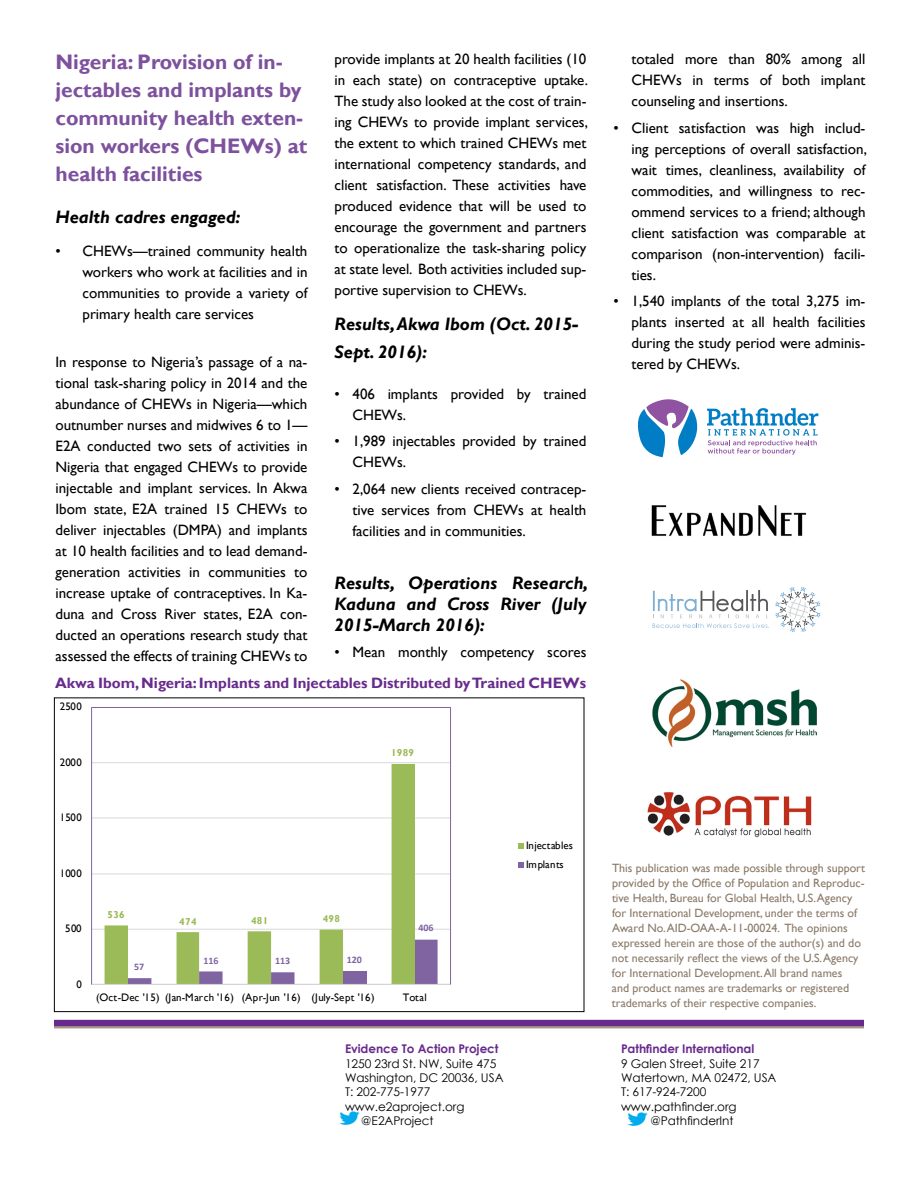
<style>
.page{position:relative;width:918px;height:1188px;background:#fff}
.page>*{position:absolute;margin:0;border:0;box-sizing:border-box;transform-origin:0 0}
.t1{font:700 21px/28.2px "Gill Sans";color:#7d519d}
.t2{font:italic 700 18px/21px "Gill Sans";color:#000}
.t3{font:15px/21px "Gill Sans";color:#000;text-align:justify}
.t4{font:700 15px "Gill Sans";color:#682b8d}
.t5{font:12px/15px "Gill Sans";color:#8a7967}
.t6{font:12px "Century Gothic";letter-spacing:-.005em;color:#000}
.t7{font:700 12px "Century Gothic";letter-spacing:-.005em;color:#682b8d}
.t8{font:10.95px/19.5px "Gill Sans";letter-spacing:.025em;color:#000}
.t9{font:700 10.05px "Gill Sans";letter-spacing:.03em;color:#9bbb59}
.t10{font:700 10.05px "Calibri";letter-spacing:-.005em;color:#8064a2}
</style>
<div class="page">
<img style="left:627px;top:1112px;width:21px;height:14px">
<img style="left:339px;top:1111px;width:21px;height:14px">
<svg style="left:707px;top:408px;width:112px;height:47px"></svg>
<svg style="left:638px;top:399px;width:60px;height:58px"></svg>
<img style="left:651px;top:505px;width:156px;height:31px">
<svg style="left:653px;top:590px;width:116px;height:38px"></svg>
<svg style="left:775px;top:587px;width:45px;height:45px"></svg>
<img style="left:653px;top:679px;width:164px;height:68px">
<img style="left:648px;top:792px;width:164px;height:46px">
<div style="left:54px;top:1020px;width:810px;height:7px;background:#682b8d"></div>
<hr style="left:54px;top:1026px;width:810px;height:2px;background:#a59686">
<hr style="left:92px;top:929px;width:359px;height:1px;background:#d9d9d9">
<hr style="left:92px;top:874px;width:359px;height:1px;background:#d9d9d9">
<hr style="left:92px;top:818px;width:359px;height:1px;background:#d9d9d9">
<hr style="left:92px;top:762px;width:359px;height:1px;background:#d9d9d9">
<svg style="left:105px;top:764px;width:310px;height:220px"></svg>
<svg style="left:128px;top:940px;width:310px;height:44px"></svg>
<hr style="left:92px;top:984px;width:359px;height:1px;background:#d9d9d9">
<svg style="left:518px;top:843px;width:6px;height:5px"></svg>
<svg style="left:518px;top:862px;width:6px;height:6px"></svg>
<div style="left:54px;top:697px;width:530px;height:315px;border:1px solid #000"></div>
<h1 class="t1" style="left:56px;top:48px;width:254px">Nigeria: Provision of in&shy;jectables and implants by community health exten&shy;sion workers (CHEWs) at health facilities</h1>
<p class="t2" style="left:56px;top:206px;width:187px">Health cadres engaged:</p>
<p class="t3" style="left:82px;top:240px;width:227px;text-indent:-27px">• CHEWs—trained community health workers who work at facilities and in communities to provide a variety of primary health care services</p>
<p class="t3" style="left:56px;top:351px;width:254px">In response to Nigeria’s passage of a na&shy;tional task-sharing policy in 2014 and the abundance of CHEWs in Nigeria—which outnumber nurses and midwives 6 to 1— E2A conducted two sets of activities in Nigeria that engaged CHEWs to provide injectable and implant services. In Akwa Ibom state, E2A trained 15 CHEWs to deliver injectables (DMPA) and implants at 10 health facilities and to lead demand&shy;generation activities in communities to increase uptake of contraceptives. In Ka&shy;duna and Cross River states, E2A con&shy;ducted an operations research study that assessed the effects of training CHEWs to</p>
<p class="t3" style="left:334px;top:49px;width:255px">provide implants at 20 health facilities (10 in each state) on contraceptive uptake.<br>The study also looked at the cost of train&shy;ing CHEWs to provide implant services, the extent to which trained CHEWs met international competency standards, and client satisfaction. These activities have produced evidence that will be used to encourage the government and partners to operationalize the task-sharing policy at state level. Both activities included sup&shy;portive supervision to CHEWs.</p>
<p class="t2" style="left:334px;top:310px;width:245px;line-height:28.2px">Results, Akwa Ibom (Oct. 2015-<br>Sept. 2016):</p>
<p class="t3" style="left:352px;top:384px;width:235px;text-indent:-18px">• 406 implants provided by trained<br>CHEWs.</p>
<p class="t3" style="left:352px;top:431px;width:235px;text-indent:-18px">• 1,989 injectables provided by trained<br>CHEWs.</p>
<p class="t3" style="left:352px;top:479px;width:235px;text-indent:-18px">• 2,064 new clients received contracep&shy;tive services from CHEWs at health facilities and in communities.</p>
<p class="t2" style="left:334px;top:573px;width:255px;text-align:justify">Results, Operations Research, Kaduna and Cross River (July 2015-March 2016):</p>
<p class="t3" style="left:334px;top:642px;width:254px">• Mean monthly competency scores</p>
<p class="t4" style="left:55px;top:674px;width:532px">Akwa Ibom, Nigeria: Implants and Injectables Distributed by Trained CHEWs</p>
<p class="t8" style="left:60px;top:697px;width:24px">2500</p>
<p class="t8" style="left:60px;top:753px;width:24px">2000</p>
<p class="t8" style="left:60px;top:808px;width:24px">1500</p>
<p class="t9" style="left:391px;top:747px;width:25px">1989</p>
<p class="t8" style="left:60px;top:864px;width:24px">1000</p>
<p class="t8" style="left:65px;top:919px;width:18px">500</p>
<p class="t8" style="left:76px;top:974px;width:7px">0</p>
<p class="t9" style="left:108px;top:908px;width:19px">536</p>
<p class="t10" style="left:134px;top:960px;width:12px">57</p>
<p class="t9" style="left:179px;top:915px;width:19px">474</p>
<p class="t9" style="left:251px;top:914px;width:19px">481</p>
<p class="t9" style="left:323px;top:912px;width:19px">498</p>
<p class="t10" style="left:203px;top:954px;width:17px">116</p>
<p class="t10" style="left:275px;top:954px;width:17px">113</p>
<p class="t10" style="left:347px;top:953px;width:17px">120</p>
<p class="t10" style="left:418px;top:922px;width:17px">406</p>
<p class="t8" style="left:96px;top:988px;width:280px">(Oct-Dec '15) (Jan-March '16) (Apr-Jun '16) (July-Sept '16)</p>
<p class="t8" style="left:403px;top:988px;width:26px">Total</p>
<p class="t7" style="left:345px;top:1040px;width:155px">Evidence To Action Project</p>
<p class="t6" style="left:345px;top:1055px;width:153px">1250 23rd St. NW, Suite 475</p>
<p class="t6" style="left:345px;top:1069px;width:160px">Washington, DC 20036, USA</p>
<p class="t6" style="left:345px;top:1084px;width:87px">T: 202-775-1977</p>
<p class="t6" style="left:345px;top:1098px;width:121px">www.e2aproject.org</p>
<p class="t6" style="left:361px;top:1112px;width:74px">@E2AProject</p>
<p class="t8" style="left:526px;top:835px;width:48px">Injectables<br>Implants</p>
<p class="t3" style="left:632px;top:49px;width:235px">totaled more than 80% among all CHEWs in terms of both implant counseling and insertions.</p>
<p class="t3" style="left:632px;top:117px;width:237px;text-indent:-18px">• Client satisfaction was high includ&shy;ing perceptions of overall satisfaction, wait times, cleanliness, availability of commodities, and willingness to rec&shy;ommend services to a friend; although client satisfaction was comparable at comparison (non-intervention) facili&shy;ties.</p>
<p class="t3" style="left:632px;top:291px;width:235px;text-indent:-18px">• 1,540 implants of the total 3,275 im&shy;plants inserted at all health facilities during the study period were adminis&shy;tered by CHEWs.</p>
<p class="t5" style="left:612px;top:861px;width:255px">This publication was made possible through support provided by the Office of Population and Reproduc&shy;tive Health, Bureau for Global Health, U.S. Agency for International Development, under the terms of Award No. AID-OAA-A-11-00024. The opinions expressed herein are those of the author(s) and do not necessarily reflect the views of the U.S. Agency for International Development. All brand names<br>and product names are trademarks or registered trademarks of their respective companies.</p>
<p class="t7" style="left:621px;top:1040px;width:135px">Pathfinder International</p>
<p class="t6" style="left:621px;top:1055px;width:140px">9 Galen Street, Suite 217</p>
<p class="t6" style="left:621px;top:1069px;width:157px">Watertown, MA 02472, USA</p>
<p class="t6" style="left:621px;top:1084px;width:87px">T: 617-924-7200</p>
<p class="t6" style="left:621px;top:1098px;width:117px">www.pathfinder.org</p>
<p class="t6" style="left:650px;top:1112px;width:85px">@PathfinderInt</p>
</div>
